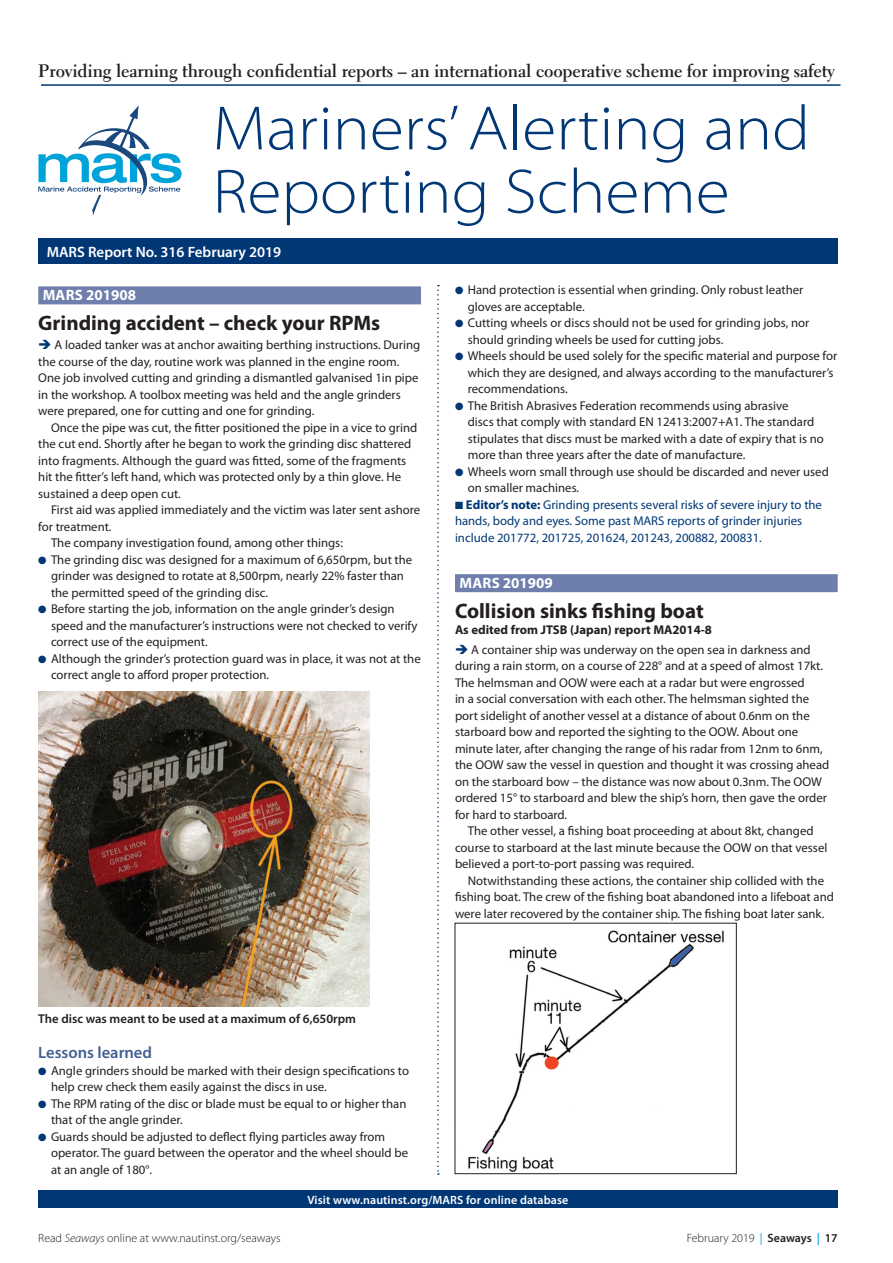
<style>
.page{position:relative;width:893px;height:1263px;background:#fff}
.page>*{position:absolute;margin:0;border:0;box-sizing:border-box;transform-origin:0 0}
.t1{font:300 semi-expanded 63px/63.3px "Myriad Pro";color:#013775}
.t2{font:700 21px "Myriad Pro";color:#231f20}
.t3{font:700 18px "Electra LT Std";letter-spacing:-.005em;color:#231f20}
.t4{font:600 16.5px "Myriad Pro";color:#435f94}
.t5{font:600 15px "Myriad Pro";color:#fff}
.t6{font:700 15px "Myriad Pro";color:#fff}
.t7{font:12.75px/16.5px "Myriad Pro";color:#231f20}
.t8{font:12.75px/16.5px "Myriad Pro";color:#013775}
.t9{font:600 12.75px "Myriad Pro";color:#231f20}
.t10{font:700 12.75px "Myriad Pro";color:#231f20}
.t11{font:300 12px "Myriad Pro";color:#231f20}
.t12{font:600 12px "Myriad Pro";letter-spacing:.01em;color:#fff}
.s1{color:#013775}
.s2{font-weight:700}
.s3{font-style:italic}
.s4{font-weight:400;color:#00a5e3}
.s5{font-weight:600}
.s6{font-weight:600;color:#00a5e3}
</style>
<div class="page">
<hr style="left:0;top:0;width:1px;height:1263px;background:#f9f2e4">
<hr style="left:41px;top:84px;width:799px;height:2px;background:#013775">
<svg style="left:38px;top:105px;width:144px;height:111px"></svg>
<div style="left:38px;top:238px;width:800px;height:26px;background:#013775"></div>
<svg style="left:437px;top:285px;width:2px;height:890px"></svg>
<div style="left:455px;top:574px;width:383px;height:18px;background:#6e7fad"></div>
<div style="left:38px;top:1191px;width:800px;height:17px;background:#013775"></div>
<div style="left:38px;top:286px;width:383px;height:18px;background:#6e7fad"></div>
<img style="left:38px;top:691px;width:332px;height:315px">
<img style="left:468px;top:930px;width:256px;height:242px">
<div style="left:455px;top:923px;width:282px;height:251px;border:1px solid #231f20"></div>
<h3 class="t3" style="left:38px;top:59px;width:798px">Providing learning through confidential reports – an international cooperative scheme for improving safety</h3>
<h1 class="t1" style="left:213px;top:97px;width:599px">Mariners’ Alerting and<br>Reporting Scheme</h1>
<p class="t5" style="left:47px;top:242px;width:236px">MARS Report No. 316 February 2019</p>
<p class="t7" style="left:468px;top:281px;width:337px;text-indent:-13px"><span class="s1">●</span> Hand protection is essential when grinding. Only robust leather gloves are acceptable.</p>
<p class="t7" style="left:468px;top:314px;width:343px;text-indent:-13px"><span class="s1">●</span> Cutting wheels or discs should not be used for grinding jobs, nor should grinding wheels be used for cutting jobs.</p>
<p class="t7" style="left:468px;top:347px;width:371px;text-indent:-13px"><span class="s1">●</span> Wheels should be used solely for the specific material and purpose for which they are designed, and always according to the manufacturer’s recommendations.</p>
<p class="t7" style="left:468px;top:397px;width:358px;text-indent:-13px"><span class="s1">●</span> The British Abrasives Federation recommends using abrasive<br>discs that comply with standard EN 12413:2007+A1. The standard stipulates that discs must be marked with a date of expiry that is no more than three years after the date of manufacture.</p>
<p class="t7" style="left:468px;top:463px;width:363px;text-indent:-13px"><span class="s1">●</span> Wheels worn small through use should be discarded and never used on smaller machines.</p>
<p class="t8" style="left:455px;top:496px;width:368px">■ <span class="s2">Editor’s note:</span> Grinding presents several risks of severe injury to the hands, body and eyes. Some past MARS reports of grinder injuries include 201772, 201725, 201624, 201243, 200882, 200831.</p>
<p class="t6" style="left:459px;top:573px;width:95px">MARS 201909</p>
<h2 class="t2" style="left:455px;top:597px;width:250px">Collision sinks fishing boat</h2>
<p class="t10" style="left:455px;top:622px;width:258px">As edited from JTSB (Japan) report MA2014-8</p>
<p class="t7" style="left:455px;top:641px;width:376px"><span class="s1">➔</span> A container ship was underway on the open sea in darkness and during a rain storm, on a course of 228° and at a speed of almost 17kt.<br>The helmsman and OOW were each at a radar but were engrossed<br>in a social conversation with each other. The helmsman sighted the port sidelight of another vessel at a distance of about 0.6nm on the starboard bow and reported the sighting to the OOW. About one minute later, after changing the range of his radar from 12nm to 6nm, the OOW saw the vessel in question and thought it was crossing ahead on the starboard bow – the distance was now about 0.3nm. The OOW ordered 15° to starboard and blew the ship’s horn, then gave the order for hard to starboard.</p>
<p class="t7" style="left:455px;top:822px;width:374px;text-indent:13px">The other vessel, a fishing boat proceeding at about 8kt, changed course to starboard at the last minute because the OOW on that vessel believed a port-to-port passing was required.</p>
<p class="t7" style="left:455px;top:872px;width:380px;text-indent:13px">Notwithstanding these actions, the container ship collided with the fishing boat. The crew of the fishing boat abandoned into a lifeboat and were later recovered by the container ship. The fishing boat later sank.</p>
<p class="t6" style="left:43px;top:286px;width:95px">MARS 201908</p>
<h2 class="t2" style="left:38px;top:309px;width:344px">Grinding accident – check your RPMs</h2>
<p class="t7" style="left:38px;top:337px;width:384px"><span class="s1">➔</span> A loaded tanker was at anchor awaiting berthing instructions. During the course of the day, routine work was planned in the engine room.<br>One job involved cutting and grinding a dismantled galvanised 1in pipe in the workshop. A toolbox meeting was held and the angle grinders were prepared, one for cutting and one for grinding.</p>
<p class="t7" style="left:38px;top:419px;width:381px;text-indent:13px">Once the pipe was cut, the fitter positioned the pipe in a vice to grind the cut end. Shortly after he began to work the grinding disc shattered into fragments. Although the guard was fitted, some of the fragments hit the fitter’s left hand, which was protected only by a thin glove. He sustained a deep open cut.</p>
<p class="t7" style="left:51px;top:502px;width:371px">First aid was applied immediately and the victim was later sent ashore</p>
<p class="t7" style="left:38px;top:518px;width:75px">for treatment.</p>
<p class="t7" style="left:51px;top:535px;width:293px">The company investigation found, among other things:</p>
<p class="t7" style="left:51px;top:551px;width:363px;text-indent:-13px"><span class="s1">●</span> The grinding disc was designed for a maximum of 6,650rpm, but the grinder was designed to rotate at 8,500rpm, nearly 22% faster than the permitted speed of the grinding disc.</p>
<p class="t7" style="left:51px;top:601px;width:368px;text-indent:-13px"><span class="s1">●</span> Before starting the job, information on the angle grinder’s design speed and the manufacturer’s instructions were not checked to verify correct use of the equipment.</p>
<p class="t7" style="left:51px;top:650px;width:371px;text-indent:-13px"><span class="s1">●</span> Although the grinder’s protection guard was in place, it was not at the correct angle to afford proper protection.</p>
<p class="t9" style="left:38px;top:1010px;width:319px">The disc was meant to be used at a maximum of 6,650rpm</p>
<p class="t4" style="left:38px;top:1042px;width:115px">Lessons learned</p>
<p class="t7" style="left:51px;top:1062px;width:359px;text-indent:-13px"><span class="s1">●</span> Angle grinders should be marked with their design specifications to help crew check them easily against the discs in use.</p>
<p class="t7" style="left:51px;top:1095px;width:357px;text-indent:-13px"><span class="s1">●</span> The RPM rating of the disc or blade must be equal to or higher than that of the angle grinder.</p>
<p class="t7" style="left:51px;top:1128px;width:359px;text-indent:-13px"><span class="s1">●</span> Guards should be adjusted to deflect flying particles away from operator. The guard between the operator and the wheel should be at an angle of 180°.</p>
<p class="t12" style="left:307px;top:1192px;width:262px">Visit www.nautinst.org/MARS for online database</p>
<p class="t11" style="left:38px;top:1231px;width:244px">Read <span class="s3">Seaways</span> online at www.nautinst.org/seaways</p>
<p class="t11" style="left:687px;top:1231px;width:153px">February 2019 <span class="s4">|</span> <span class="s5">Seaways</span> <span class="s6">|</span> <span class="s5">17</span></p>
</div>
